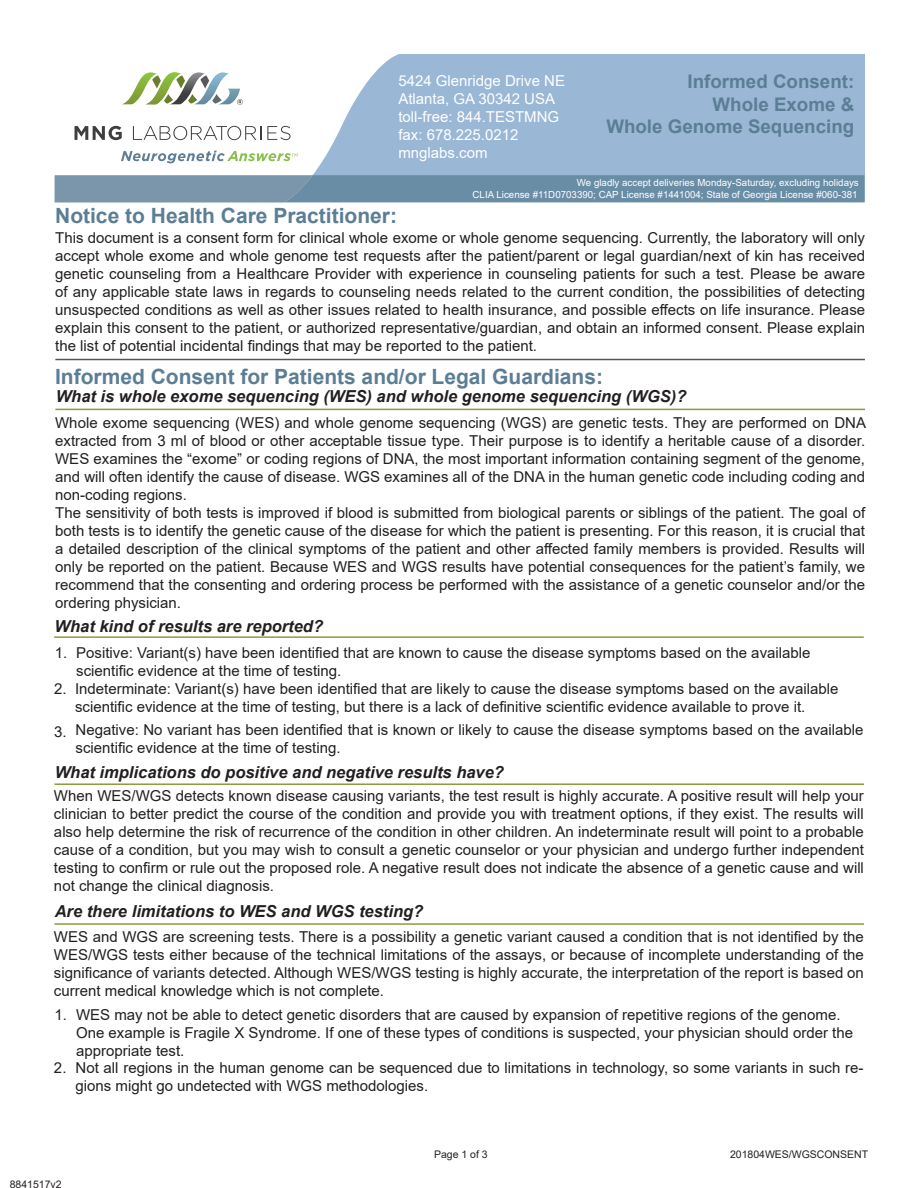
<style>
.page{position:relative;width:918px;height:1188px;background:#fff}
.page>*{position:absolute;margin:0;border:0;box-sizing:border-box;transform-origin:0 0}
.t1{font:700 21px "Arial";color:#5b7e95}
.t2{font:700 18.75px/22.5px "Arial";color:#5b7e95;text-align:right}
.t3{font:italic 700 16.5px "Arial";color:#231f20}
.t4{font:15px/18px "Arial";color:#231f20;text-align:justify}
.t5{font:15px/18px "Arial";color:#fff}
.t6{font:10.5px "Arial";color:#231f20}
.t7{font:9.75px/12px "Arial";color:#fff;text-align:right}
</style>
<div class="page">
<div style="left:55px;top:54px;width:809px;height:148px;background:#9ab7d6"></div>
<svg style="left:55px;top:54px;width:344px;height:121px;fill:#fff"></svg>
<svg style="left:121px;top:151px;width:177px;height:12px"></svg>
<svg style="left:75px;top:126px;width:47px;height:14px"></svg>
<svg style="left:133px;top:126px;width:158px;height:14px"></svg>
<svg style="left:122px;top:72px;width:121px;height:33px"></svg>
<svg style="left:55px;top:175px;width:810px;height:27px"></svg>
<hr style="left:55px;top:409px;width:810px;height:1px;background:#90993d">
<hr style="left:55px;top:359px;width:810px;height:1px;background:#53565a">
<hr style="left:54px;top:636px;width:810px;height:2px;background:#90993d">
<hr style="left:54px;top:783px;width:810px;height:2px;background:#90993d">
<hr style="left:54px;top:923px;width:810px;height:2px;background:#90993d">
<p class="t5" style="left:398px;top:71px;width:168px">5424 Glenridge Drive NE<br>Atlanta, GA 30342 USA toll-free: 844.TESTMNG fax: 678.225.0212 mnglabs.com</p>
<p class="t2" style="left:606px;top:71px;width:249px">Informed Consent:<br>Whole Exome &amp;<br>Whole Genome Sequencing</p>
<p class="t7" style="left:473px;top:176px;width:388px">We gladly accept deliveries Monday-Saturday, excluding holidays<br>CLIA License #11D0703390; CAP License #1441004; State of Georgia License #060-381</p>
<p class="t1" style="left:55px;top:201px;width:343px">Notice to Health Care Practitioner:</p>
<p class="t4" style="left:55px;top:228px;width:812px">This document is a consent form for clinical whole exome or whole genome sequencing. Currently, the laboratory will only accept whole exome and whole genome test requests after the patient/parent or legal guardian/next of kin has received genetic counseling from a Healthcare Provider with experience in counseling patients for such a test. Please be aware of any applicable state laws in regards to counseling needs related to the current condition, the possibilities of detecting unsuspected conditions as well as other issues related to health insurance, and possible effects on life insurance. Please explain this consent to the patient, or authorized representative/guardian, and obtain an informed consent. Please explain the list of potential incidental findings that may be reported to the patient.</p>
<p class="t1" style="left:55px;top:362px;width:549px">Informed Consent for Patients and/or Legal Guardians:</p>
<p class="t4" style="left:55px;top:413px;width:812px">Whole exome sequencing (WES) and whole genome sequencing (WGS) are genetic tests. They are performed on DNA extracted from 3 ml of blood or other acceptable tissue type. Their purpose is to identify a heritable cause of a disorder.<br>WES examines the “exome” or coding regions of DNA, the most important information containing segment of the genome, and will often identify the cause of disease. WGS examines all of the DNA in the human genetic code including coding and non-coding regions.</p>
<p class="t4" style="left:55px;top:503px;width:812px">The sensitivity of both tests is improved if blood is submitted from biological parents or siblings of the patient. The goal of both tests is to identify the genetic cause of the disease for which the patient is presenting. For this reason, it is crucial that a detailed description of the clinical symptoms of the patient and other affected family members is provided. Results will only be reported on the patient. Because WES and WGS results have potential consequences for the patient’s family, we recommend that the consenting and ordering process be performed with the assistance of a genetic counselor and/or the ordering physician.</p>
<p class="t3" style="left:55px;top:616px;width:270px">What kind of results are reported?</p>
<p class="t4" style="left:76px;top:644px;width:736px">Positive: Variant(s) have been identified that are known to cause the disease symptoms based on the available</p>
<p class="t4" style="left:76px;top:662px;width:267px">scientific evidence at the time of testing.</p>
<p class="t3" style="left:56px;top:385px;width:632px">What is whole exome sequencing (WES) and whole genome sequencing (WGS)?</p>
<p class="t4" style="left:55px;top:644px;width:14px">1.</p>
<p class="t4" style="left:54px;top:680px;width:14px">2.</p>
<p class="t4" style="left:75px;top:680px;width:765px">Indeterminate: Variant(s) have been identified that are likely to cause the disease symptoms based on the available</p>
<p class="t4" style="left:75px;top:698px;width:732px">scientific evidence at the time of testing, but there is a lack of definitive scientific evidence available to prove it.</p>
<p class="t4" style="left:76px;top:721px;width:790px">Negative: No variant has been identified that is known or likely to cause the disease symptoms based on the available scientific evidence at the time of testing.</p>
<p class="t4" style="left:54px;top:722px;width:14px">3.</p>
<p class="t3" style="left:55px;top:761px;width:451px">What implications do positive and negative results have?</p>
<p class="t4" style="left:54px;top:787px;width:811px">When WES/WGS detects known disease causing variants, the test result is highly accurate. A positive result will help your clinician to better predict the course of the condition and provide you with treatment options, if they exist. The results will also help determine the risk of recurrence of the condition in other children. An indeterminate result will point to a probable cause of a condition, but you may wish to consult a genetic counselor or your physician and undergo further independent testing to confirm or rule out the proposed role. A negative result does not indicate the absence of a genetic cause and will not change the clinical diagnosis.</p>
<p class="t3" style="left:55px;top:900px;width:370px">Are there limitations to WES and WGS testing?</p>
<p class="t4" style="left:54px;top:927px;width:812px">WES and WGS are screening tests. There is a possibility a genetic variant caused a condition that is not identified by the WES/WGS tests either because of the technical limitations of the assays, or because of incomplete understanding of the significance of variants detected. Although WES/WGS testing is highly accurate, the interpretation of the report is based on current medical knowledge which is not complete.</p>
<p class="t4" style="left:76px;top:1006px;width:766px">WES may not be able to detect genetic disorders that are caused by expansion of repetitive regions of the genome.</p>
<p class="t4" style="left:76px;top:1024px;width:779px">One example is Fragile X Syndrome. If one of these types of conditions is suspected, your physician should order the</p>
<p class="t4" style="left:76px;top:1042px;width:110px">appropriate test.</p>
<p class="t4" style="left:55px;top:1006px;width:14px">1.</p>
<p class="t4" style="left:54px;top:1058px;width:14px">2.</p>
<p class="t4" style="left:76px;top:1058px;width:790px">Not all regions in the human genome can be sequenced due to limitations in technology, so some variants in such re&shy;gions might go undetected with WGS methodologies.</p>
<p class="t6" style="left:10px;top:1177px;width:53px">8841517v2</p>
<p class="t6" style="left:434px;top:1147px;width:55px">Page 1 of 3</p>
<p class="t6" style="left:730px;top:1147px;width:140px">201804WES/WGSCONSENT</p>
</div>
